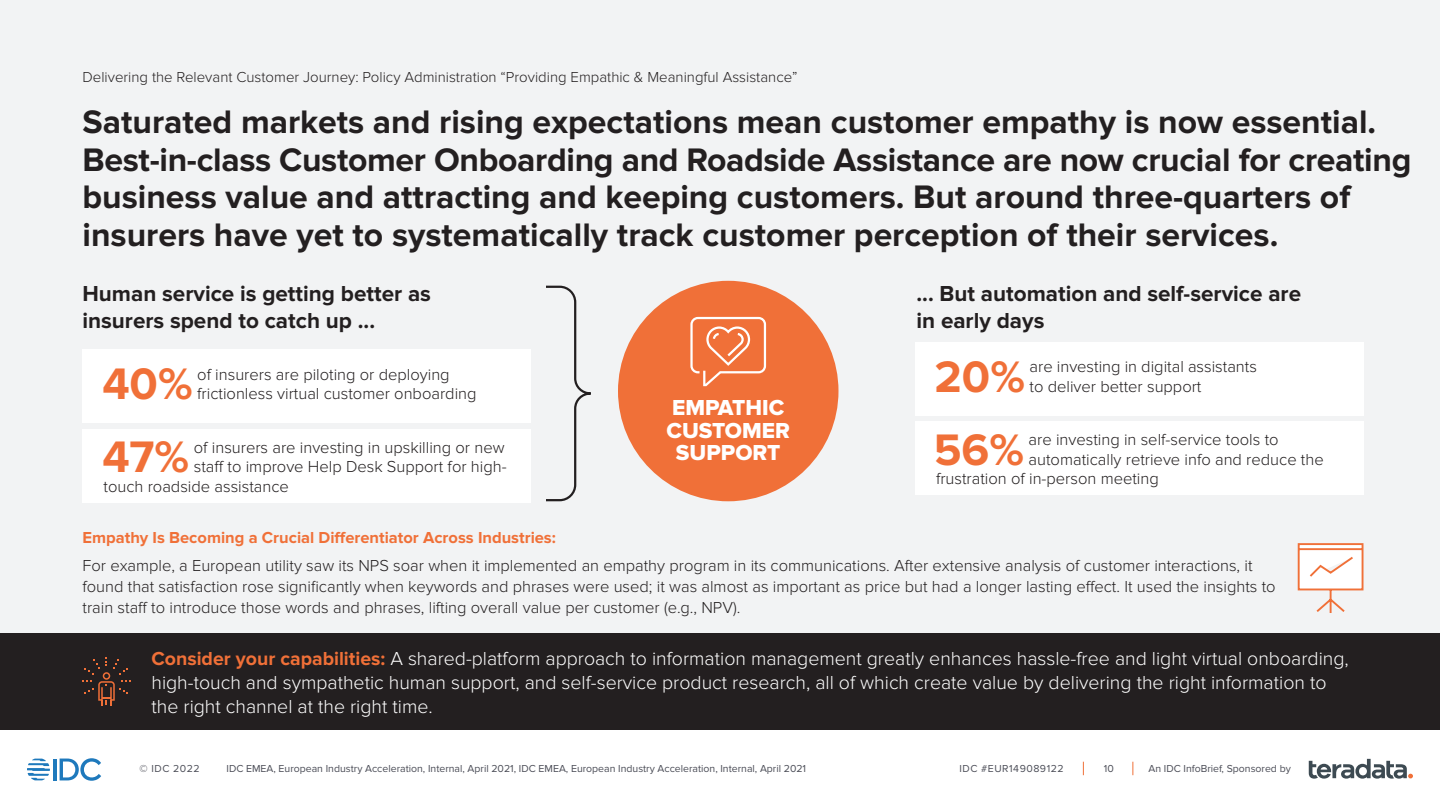
<style>
.page{position:relative;width:1440px;height:810px;background:#fff}
.page>*{position:absolute;margin:0;border:0;box-sizing:border-box;transform-origin:0 0}
.t1{font:700 45.75px "Proxima Nova";color:#f07038}
.t2{font:700 33.75px/37.5px "Proxima Nova";color:#231f20}
.t3{font:700 22.5px/27px "Proxima Nova";color:#231f20}
.t4{font:22.5px/22.5px "Proxima Nova Extrabld";color:#fff;text-align:center}
.t5{font:300 19.5px/24px "Proxima Nova";color:#fff}
.t6{font:300 16.5px/21px "Proxima Nova";color:#231f20}
.t7{font:700 16.5px "Proxima Nova";color:#f07038}
.t8{font:300 15px "Proxima Nova";color:#231f20}
.t9{font:10.5px "Proxima Nova";color:#4b4d57}
.t10{font:10.5px "Proxima Nova";letter-spacing:.05em;color:#4b4d57}
.s1{font-weight:700;color:#f07038}
</style>
<div class="page">
<div style="left:0;top:0;width:1440px;height:729px;background:#f2f3f4"></div>
<hr style="left:53px;top:759px;width:4px;height:21px;background:#1e79bc">
<svg style="left:60px;top:758px;width:41px;height:23px"></svg>
<svg style="left:27px;top:759px;width:23px;height:21px"></svg>
<svg style="left:1083px;top:762px;width:1px;height:13px"></svg>
<svg style="left:1133px;top:762px;width:1px;height:13px"></svg>
<svg style="left:1309px;top:759px;width:104px;height:20px"></svg>
<div style="left:0;top:633px;width:1440px;height:96px;background:#231f20"></div>
<div style="left:82px;top:349px;width:449px;height:74px;background:#fff"></div>
<div style="left:915px;top:342px;width:449px;height:73px;background:#fff"></div>
<div style="left:82px;top:429px;width:449px;height:73px;background:#fff"></div>
<div style="left:915px;top:422px;width:449px;height:73px;background:#fff"></div>
<svg style="left:1297px;top:543px;width:67px;height:70px"></svg>
<div style="left:618px;top:281px;width:220px;height:220px;background:#f07038;border-radius:50%"></div>
<svg style="left:546px;top:285px;width:45px;height:217px"></svg>
<svg style="left:690px;top:316px;width:77px;height:71px"></svg>
<svg style="left:82px;top:657px;width:48px;height:48px"></svg>
<p class="t8" style="left:82px;top:70px;width:717px">Delivering the Relevant Customer Journey: Policy Administration “Providing Empathic &amp; Meaningful Assistance”</p>
<p class="t2" style="left:82px;top:105px;width:1330px">Saturated markets and rising expectations mean customer empathy is now essential.<br>Best-in-class Customer Onboarding and Roadside Assistance are now crucial for creating business value and attracting and keeping customers. But around three-quarters of insurers have yet to systematically track customer perception of their services.</p>
<p class="t3" style="left:82px;top:281px;width:350px">Human service is getting better as insurers spend to catch up ...</p>
<p class="t3" style="left:916px;top:281px;width:386px">... But automation and self-service are in early days</p>
<p class="t1" style="left:102px;top:363px;width:92px">40%</p>
<p class="t6" style="left:197px;top:365px;width:281px;line-height:19.5px">of insurers are piloting or deploying frictionless virtual customer onboarding</p>
<p class="t1" style="left:935px;top:355px;width:92px">20%</p>
<p class="t6" style="left:1030px;top:357px;width:229px;line-height:19.5px">are investing in digital assistants to deliver better support</p>
<p class="t1" style="left:102px;top:436px;width:88px">47%</p>
<p class="t6" style="left:194px;top:437px;width:312px">of insurers are investing in upskilling or new</p>
<p class="t4" style="left:666px;top:397px;width:125px">EMPATHIC<br>CUSTOMER<br>SUPPORT</p>
<p class="t1" style="left:934px;top:429px;width:92px">56%</p>
<p class="t6" style="left:1029px;top:430px;width:252px">are investing in self-service tools to</p>
<p class="t6" style="left:1029px;top:449px;width:297px">automatically retrieve info and reduce the</p>
<p class="t6" style="left:936px;top:469px;width:224px">frustration of in-person meeting</p>
<p class="t6" style="left:194px;top:457px;width:314px">staff to improve Help Desk Support for high-</p>
<p class="t6" style="left:104px;top:476px;width:187px">touch roadside assistance</p>
<p class="t7" style="left:82px;top:529px;width:475px">Empathy Is Becoming a Crucial Differentiator Across Industries:</p>
<p class="t6" style="left:82px;top:556px;width:1195px">For example, a European utility saw its NPS soar when it implemented an empathy program in its communications. After extensive analysis of customer interactions, it found that satisfaction rose significantly when keywords and phrases were used; it was almost as important as price but had a longer lasting effect. It used the insights to train staff to introduce those words and phrases, lifting overall value per customer (e.g., NPV).</p>
<p class="t5" style="left:151px;top:647px;width:1199px"><span class="s1">Consider your capabilities:</span> A shared-platform approach to information management greatly enhances hassle-free and light virtual onboarding, high-touch and sympathetic human support, and self-service product research, all of which create value by delivering the right information to the right channel at the right time.</p>
<p class="t9" style="left:140px;top:763px;width:62px">© IDC 2022</p>
<p class="t10" style="left:959px;top:763px;width:106px">IDC #EUR149089122</p>
<p class="t9" style="left:1104px;top:763px;width:11px">10</p>
<p class="t9" style="left:1148px;top:763px;width:144px">An IDC InfoBrief, Sponsored by</p>
<p class="t9" style="left:226px;top:763px;width:581px">IDC EMEA, European Industry Acceleration, Internal, April 2021, IDC EMEA, European Industry Acceleration, Internal, April 2021</p>
</div>
